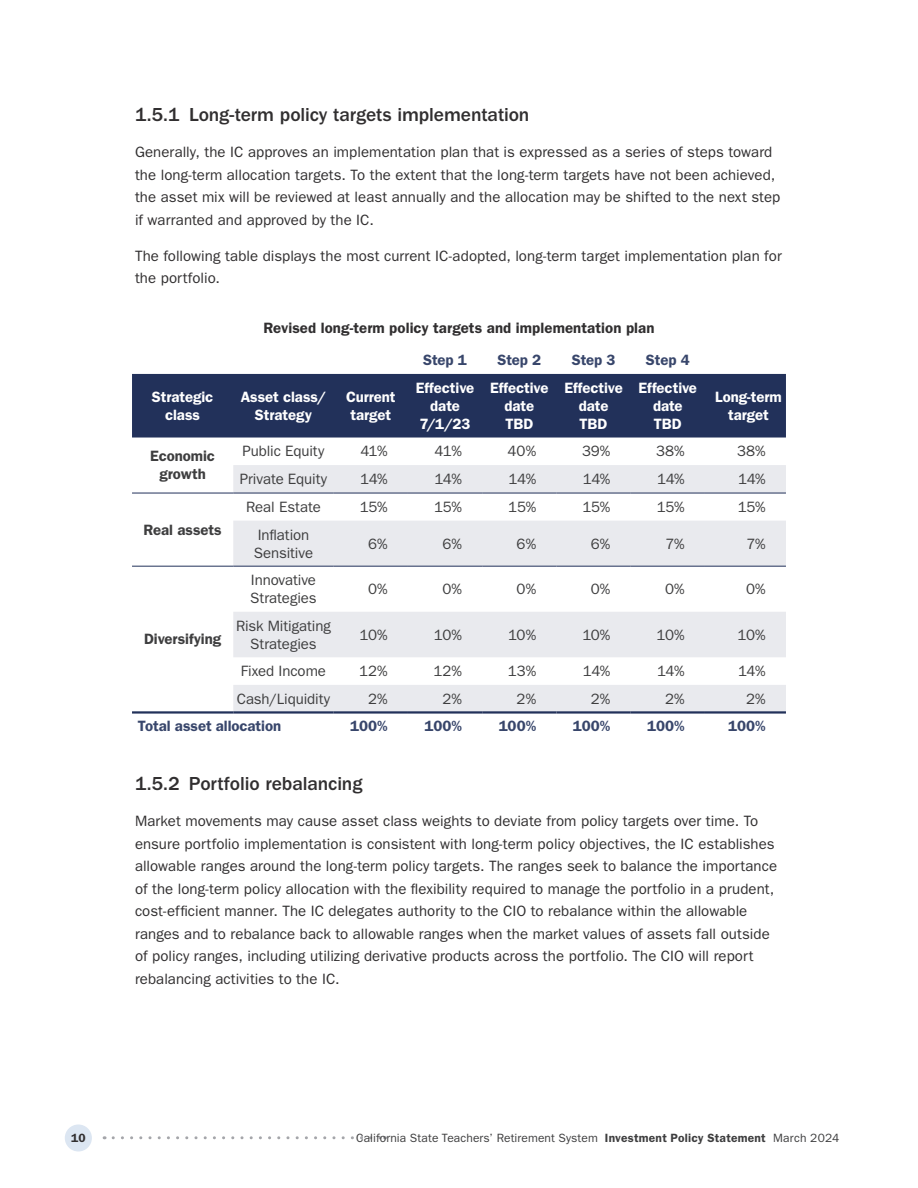
<style>
.page{position:relative;width:918px;height:1188px;background:#fff}
.page>*{position:absolute;margin:0;border:0;box-sizing:border-box;transform-origin:0 0}
.t1{font:500 19.5px "ITC Franklin Gothic Std";letter-spacing:-.005em;color:#312f30}
.t2{font:15px/22.5px "ITC Franklin Gothic Std";letter-spacing:.005em;color:#312f30}
.t3{font:15px/18px "ITC Franklin Gothic Std";letter-spacing:-.005em;color:#3e3e3f}
.t4{font:600 15px/18px "ITC Franklin Gothic Std";letter-spacing:-.005em;color:#fff;text-align:center}
.t5{font:600 15px "ITC Franklin Gothic Std";letter-spacing:-.005em;color:#38466b}
.t6{font:600 15px "ITC Franklin Gothic Std";letter-spacing:.005em;color:#312f30}
.t7{font:600 15px/18px "ITC Franklin Gothic Std";letter-spacing:-.005em;color:#3e3e3f;text-align:center}
.t8{font:12px "ITC Franklin Gothic Std";letter-spacing:.01em;color:#3e3e3f}
.t9{font:600 12px "ITC Franklin Gothic Std";color:#312f30}
.s1{font-weight:600}
</style>
<div class="page">
<div style="left:65px;top:1124px;width:27px;height:27px;background:#dce6f2;border-radius:50%"></div>
<svg style="left:113px;top:1136px;width:273px;height:3px"></svg>
<div style="left:132px;top:374px;width:654px;height:64px;background:#22315a"></div>
<svg style="left:233px;top:465px;width:553px;height:246px;fill:#e9eaee"></svg>
<hr style="left:132px;top:493px;width:101px;height:1px;background:#22315a">
<hr style="left:233px;top:493px;width:101px;height:1px;background:#22315a">
<hr style="left:334px;top:493px;width:74px;height:1px;background:#22315a">
<hr style="left:408px;top:493px;width:74px;height:1px;background:#22315a">
<hr style="left:482px;top:493px;width:74px;height:1px;background:#22315a">
<hr style="left:556px;top:493px;width:75px;height:1px;background:#22315a">
<hr style="left:631px;top:493px;width:74px;height:1px;background:#22315a">
<hr style="left:705px;top:493px;width:81px;height:1px;background:#22315a">
<hr style="left:132px;top:566px;width:101px;height:1px;background:#22315a">
<hr style="left:233px;top:566px;width:101px;height:1px;background:#22315a">
<hr style="left:334px;top:566px;width:74px;height:1px;background:#22315a">
<hr style="left:408px;top:566px;width:74px;height:1px;background:#22315a">
<hr style="left:482px;top:566px;width:74px;height:1px;background:#22315a">
<hr style="left:556px;top:566px;width:75px;height:1px;background:#22315a">
<hr style="left:631px;top:566px;width:74px;height:1px;background:#22315a">
<hr style="left:705px;top:566px;width:81px;height:1px;background:#22315a">
<hr style="left:132px;top:711px;width:101px;height:3px;background:#22315a">
<hr style="left:233px;top:711px;width:101px;height:3px;background:#22315a">
<hr style="left:334px;top:711px;width:74px;height:3px;background:#22315a">
<hr style="left:408px;top:711px;width:74px;height:3px;background:#22315a">
<hr style="left:482px;top:711px;width:74px;height:3px;background:#22315a">
<hr style="left:556px;top:711px;width:75px;height:3px;background:#22315a">
<hr style="left:631px;top:711px;width:74px;height:3px;background:#22315a">
<hr style="left:705px;top:711px;width:81px;height:3px;background:#22315a">
<h4 class="t1" style="left:135px;top:104px;width:396px">1.5.1 Long-term policy targets implementation</h4>
<p class="t2" style="left:135px;top:141px;width:647px">Generally, the IC approves an implementation plan that is expressed as a series of steps toward the long-term allocation targets. To the extent that the long-term targets have not been achieved, the asset mix will be reviewed at least annually and the allocation may be shifted to the next step if warranted and approved by the IC.</p>
<p class="t2" style="left:135px;top:245px;width:648px">The following table displays the most current IC-adopted, long-term target implementation plan for the portfolio.</p>
<h5 class="t6" style="left:263px;top:319px;width:393px">Revised long-term policy targets and implementation plan</h5>
<p class="t5" style="left:423px;top:351px;width:45px">Step 1</p>
<p class="t5" style="left:497px;top:351px;width:45px">Step 2</p>
<p class="t5" style="left:572px;top:351px;width:45px">Step 3</p>
<p class="t5" style="left:646px;top:351px;width:45px">Step 4</p>
<p class="t4" style="left:152px;top:388px;width:63px">Strategic class</p>
<p class="t4" style="left:241px;top:388px;width:87px">Asset class/<br>Strategy</p>
<p class="t4" style="left:346px;top:388px;width:51px;text-align:left">Current target</p>
<p class="t4" style="left:416px;top:379px;width:60px">Effective date<br>7/1/23</p>
<p class="t4" style="left:490px;top:379px;width:60px">Effective date<br>TBD</p>
<p class="t4" style="left:564px;top:379px;width:60px">Effective date<br>TBD</p>
<p class="t4" style="left:639px;top:379px;width:60px">Effective date<br>TBD</p>
<p class="t4" style="left:715px;top:388px;width:68px">Long-term target</p>
<p class="t7" style="left:150px;top:447px;width:66px">Economic growth</p>
<p class="t3" style="left:243px;top:442px;width:83px">Public Equity</p>
<p class="t3" style="left:360px;top:442px;width:29px">41%</p>
<p class="t3" style="left:435px;top:442px;width:29px">41%</p>
<p class="t3" style="left:508px;top:442px;width:30px">40%</p>
<p class="t3" style="left:582px;top:442px;width:30px">39%</p>
<p class="t3" style="left:656px;top:442px;width:30px">38%</p>
<p class="t3" style="left:737px;top:442px;width:30px">38%</p>
<p class="t3" style="left:240px;top:470px;width:89px">Private Equity</p>
<p class="t3" style="left:360px;top:470px;width:29px">14%</p>
<p class="t3" style="left:434px;top:470px;width:29px">14%</p>
<p class="t3" style="left:509px;top:470px;width:29px">14%</p>
<p class="t3" style="left:583px;top:470px;width:29px">14%</p>
<p class="t3" style="left:657px;top:470px;width:29px">14%</p>
<p class="t3" style="left:738px;top:470px;width:29px">14%</p>
<p class="t7" style="left:144px;top:521px;width:80px">Real assets</p>
<p class="t3" style="left:246px;top:498px;width:76px">Real Estate</p>
<p class="t3" style="left:360px;top:498px;width:29px">15%</p>
<p class="t3" style="left:434px;top:498px;width:29px">15%</p>
<p class="t3" style="left:508px;top:498px;width:29px">15%</p>
<p class="t3" style="left:583px;top:498px;width:29px">15%</p>
<p class="t3" style="left:657px;top:498px;width:29px">15%</p>
<p class="t3" style="left:738px;top:498px;width:29px">15%</p>
<p class="t3" style="left:254px;top:526px;width:61px">Inflation<br>Sensitive</p>
<p class="t3" style="left:368px;top:535px;width:21px">6%</p>
<p class="t3" style="left:442px;top:535px;width:21px">6%</p>
<p class="t3" style="left:517px;top:535px;width:21px">6%</p>
<p class="t3" style="left:591px;top:535px;width:21px">6%</p>
<p class="t3" style="left:665px;top:535px;width:21px">7%</p>
<p class="t3" style="left:746px;top:535px;width:21px">7%</p>
<p class="t3" style="left:250px;top:571px;width:68px">Innovative<br>Strategies</p>
<p class="t3" style="left:368px;top:580px;width:21px">0%</p>
<p class="t3" style="left:442px;top:580px;width:21px">0%</p>
<p class="t3" style="left:517px;top:580px;width:21px">0%</p>
<p class="t3" style="left:591px;top:580px;width:21px">0%</p>
<p class="t3" style="left:665px;top:580px;width:21px">0%</p>
<p class="t3" style="left:746px;top:580px;width:21px">0%</p>
<p class="t3" style="left:236px;top:617px;width:96px;text-align:center">Risk Mitigating<br>Strategies</p>
<p class="t3" style="left:360px;top:626px;width:30px">10%</p>
<p class="t3" style="left:434px;top:626px;width:30px">10%</p>
<p class="t3" style="left:508px;top:626px;width:30px">10%</p>
<p class="t3" style="left:582px;top:626px;width:30px">10%</p>
<p class="t3" style="left:657px;top:626px;width:30px">10%</p>
<p class="t3" style="left:738px;top:626px;width:30px">10%</p>
<p class="t3" style="left:241px;top:662px;width:87px">Fixed Income</p>
<p class="t3" style="left:359px;top:662px;width:30px">12%</p>
<p class="t3" style="left:433px;top:662px;width:30px">12%</p>
<p class="t3" style="left:508px;top:662px;width:30px">13%</p>
<p class="t3" style="left:583px;top:662px;width:29px">14%</p>
<p class="t3" style="left:657px;top:662px;width:29px">14%</p>
<p class="t3" style="left:738px;top:662px;width:29px">14%</p>
<p class="t3" style="left:237px;top:690px;width:95px">Cash/Liquidity</p>
<p class="t3" style="left:368px;top:690px;width:21px">2%</p>
<p class="t3" style="left:442px;top:690px;width:21px">2%</p>
<p class="t3" style="left:517px;top:690px;width:21px">2%</p>
<p class="t3" style="left:591px;top:690px;width:21px">2%</p>
<p class="t3" style="left:665px;top:690px;width:21px">2%</p>
<p class="t3" style="left:746px;top:690px;width:21px">2%</p>
<p class="t5" style="left:138px;top:717px;width:145px">Total asset allocation</p>
<p class="t5" style="left:350px;top:717px;width:39px">100%</p>
<p class="t5" style="left:424px;top:717px;width:39px">100%</p>
<p class="t5" style="left:499px;top:717px;width:39px">100%</p>
<p class="t5" style="left:573px;top:717px;width:39px">100%</p>
<p class="t5" style="left:647px;top:717px;width:39px">100%</p>
<p class="t5" style="left:728px;top:717px;width:39px">100%</p>
<p class="t7" style="left:144px;top:630px;width:79px">Diversifying</p>
<h4 class="t1" style="left:135px;top:773px;width:229px">1.5.2 Portfolio rebalancing</h4>
<p class="t2" style="left:135px;top:810px;width:644px">Market movements may cause asset class weights to deviate from policy targets over time. To ensure portfolio implementation is consistent with long-term policy objectives, the IC establishes allowable ranges around the long-term policy targets. The ranges seek to balance the importance of the long-term policy allocation with the flexibility required to manage the portfolio in a prudent, cost-efficient manner. The IC delegates authority to the CIO to rebalance within the allowable ranges and to rebalance back to allowable ranges when the market values of assets fall outside of policy ranges, including utilizing derivative products across the portfolio. The CIO will report rebalancing activities to the IC.</p>
<p class="t9" style="left:71px;top:1131px;width:16px">10</p>
<p class="t8" style="left:356px;top:1131px;width:485px">California State Teachers’ Retirement System <span class="s1">Investment Policy Statement</span> March 2024</p>
</div>
